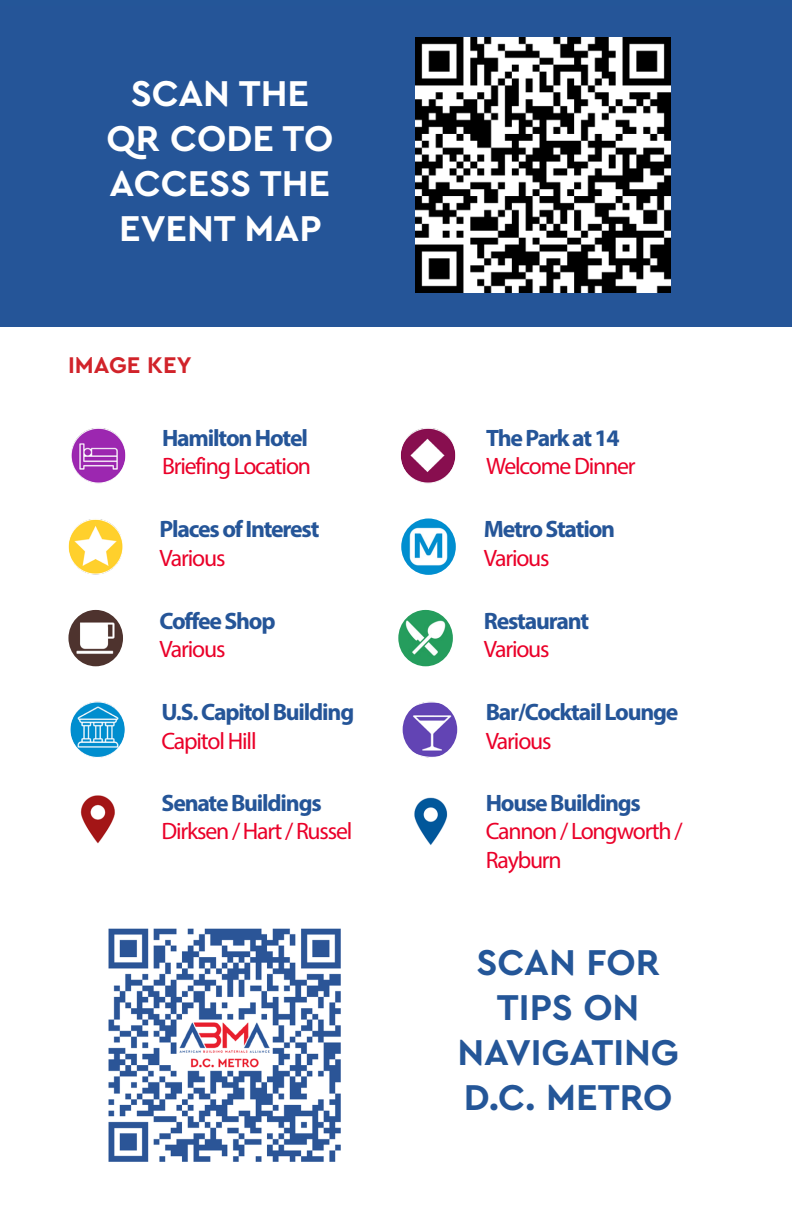
<style>
.page{position:relative;width:792px;height:1224px;background:#fff}
.page>*{position:absolute;margin:0;border:0;box-sizing:border-box;transform-origin:0 0}
.Title_1{font:700 37.6px/45px "Cera Pro";color:#fff;text-align:center}
.Title_1-2{font:700 37.6px/45px "Cera Pro";color:#245698;text-align:center}
.t1{font:700 23.8px "Myriad Pro";letter-spacing:-.05em;color:#255598}
.t2{font:23.8px/28.6px "Myriad Pro";letter-spacing:-.05em;color:#ea0029}
.t3{font:700 23.8px "Cera Pro";color:#d1232a}
</style>
<div class="page">
<div style="left:0;top:0;width:792px;height:56px;background:#245698"></div>
<div style="left:0;top:6px;width:792px;height:321px;background:#255598"></div>
<img style="left:416px;top:38px;width:255px;height:254px">
<img style="left:68px;top:519px;width:55px;height:56px">
<img style="left:401px;top:428px;width:54px;height:55px">
<img style="left:401px;top:518px;width:55px;height:57px">
<img style="left:398px;top:610px;width:55px;height:56px">
<img style="left:80px;top:795px;width:35px;height:49px">
<img style="left:414px;top:797px;width:34px;height:48px">
<img style="left:68px;top:610px;width:55px;height:56px">
<img style="left:403px;top:701px;width:54px;height:57px">
<img style="left:70px;top:701px;width:55px;height:57px">
<img style="left:71px;top:428px;width:55px;height:55px">
<img style="left:108px;top:928px;width:233px;height:234px">
<p class="Title_1" style="left:106px;top:69px;width:228px">SCAN THE<br>QR CODE TO<br>ACCESS THE<br>EVENT MAP</p>
<p class="t3" style="left:68px;top:349px;width:125px">IMAGE KEY</p>
<p class="t1" style="left:162px;top:422px;width:147px">Hamilton Hotel</p>
<p class="t2" style="left:162px;top:452px;width:151px">Briefing Location</p>
<p class="t1" style="left:160px;top:514px;width:161px">Places of Interest</p>
<p class="t2" style="left:160px;top:543px;width:67px">Various</p>
<p class="t1" style="left:160px;top:605px;width:118px">Coffee Shop</p>
<p class="t2" style="left:160px;top:635px;width:67px">Various</p>
<p class="t1" style="left:162px;top:697px;width:194px">U.S. Capitol Building</p>
<p class="t2" style="left:162px;top:726px;width:97px">Capitol Hill</p>
<p class="t1" style="left:162px;top:787px;width:162px">Senate Buildings</p>
<p class="t2" style="left:162px;top:817px;width:192px">Dirksen / Hart / Russel</p>
<p class="t1" style="left:486px;top:422px;width:135px">The Park at 14</p>
<p class="t2" style="left:486px;top:452px;width:151px">Welcome Dinner</p>
<p class="t1" style="left:484px;top:514px;width:133px">Metro Station</p>
<p class="t2" style="left:484px;top:543px;width:67px">Various</p>
<p class="t1" style="left:484px;top:605px;width:107px">Restaurant</p>
<p class="t2" style="left:484px;top:635px;width:67px">Various</p>
<p class="t1" style="left:486px;top:697px;width:194px">Bar/Cocktail Lounge</p>
<p class="t2" style="left:486px;top:726px;width:67px">Various</p>
<p class="t1" style="left:486px;top:787px;width:157px">House Buildings</p>
<p class="t2" style="left:486px;top:817px;width:198px">Cannon / Longworth /<br>Rayburn</p>
<p class="Title_1-2" style="left:457px;top:938px;width:223px">SCAN FOR<br>TIPS ON<br>NAVIGATING</p>
<p class="Title_1-2" style="left:464px;top:1073px;width:210px">D.C. METRO</p>
</div>
